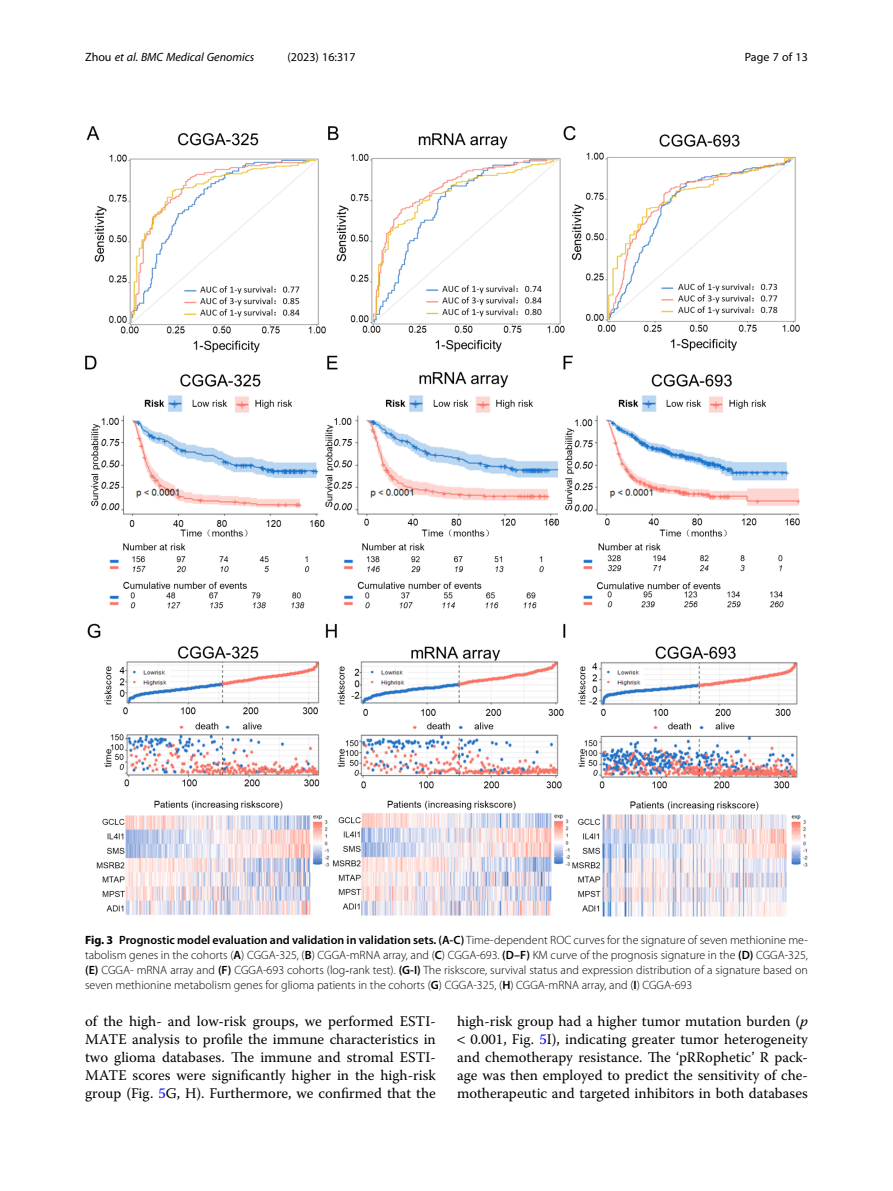
<style>
.page{position:relative;width:893px;height:1191px;background:#fff}
.page>*{position:absolute;margin:0;border:0;box-sizing:border-box;transform-origin:0 0}
.Body_Text{font:14.7px/18px "Warnock Pro";color:#000;text-align:justify}
.Figure_Caption{font:300 12px/15px "Myriad Pro";color:#000;text-align:justify}
.t1{font:italic 12px "Myriad Pro";color:#000}
.t2{font:12px "Myriad Pro";color:#000}
.s1{font-style:normal}
.s2{font-weight:700}
.s3{font-weight:600}
.s4{font-family:"STIX";font-weight:400}
.s5{font-family:"STIX"}
.s6{color:#00f}
.s7{font-style:italic}
</style>
<div class="page">
<img style="left:85px;top:126px;width:723px;height:791px">
<p class="t1" style="left:85px;top:50px;width:171px"><span class="s1">Zhou</span> et al. BMC Medical Genomics</p>
<p class="t2" style="left:287px;top:50px;width:70px">(2023) 16:317</p>
<p class="t2" style="left:745px;top:50px;width:65px">Page 7 of 13</p>
<p class="Figure_Caption" style="left:85px;top:932px;width:724px"><span class="s2">Fig. 3</span> <span class="s3">Prognostic model evaluation and validation in validation sets. (A-C)</span> Time-dependent ROC curves for the signature of seven methionine me&shy;tabolism genes in the cohorts (<span class="s3">A</span>) CGGA-325, (<span class="s3">B</span>) CGGA-mRNA array, and (<span class="s3">C</span>) CGGA-693. <span class="s3">(D–F)</span> KM curve of the prognosis signature in the <span class="s3">(D)</span> CGGA-325, <span class="s3">(E)</span> CGGA- mRNA array and <span class="s3">(F)</span> CGGA-693 cohorts (log<span class="s4">‐</span>rank test). <span class="s3">(G-I)</span> The riskscore, survival status and expression distribution of a signature based on seven methionine metabolism genes for glioma patients in the cohorts (<span class="s3">G</span>) CGGA-325, (<span class="s3">H</span>) CGGA-mRNA array, and (<span class="s3">I</span>) CGGA-693</p>
<p class="Body_Text" style="left:85px;top:1012px;width:352px">of the high- and low<span class="s5">‐</span>risk groups, we performed ESTI-MATE analysis to profile the immune characteristics in two glioma databases. The immune and stromal ESTI-MATE scores were significantly higher in the high-risk group (Fig. <span class="s6">5</span>G, H). Furthermore, we confirmed that the</p>
<p class="Body_Text" style="left:457px;top:1012px;width:352px;text-align:right">high-risk group had a higher tumor mutation burden (<span class="s7">p </span>0.001, Fig. <span class="s6">5</span>I), indicating greater tumor heterogeneity and chemotherapy resistance. The ‘pRRophetic’ R pack&shy;age was then employed to predict the sensitivity of che&shy;motherapeutic and targeted inhibitors in both databases</p>
</div>
